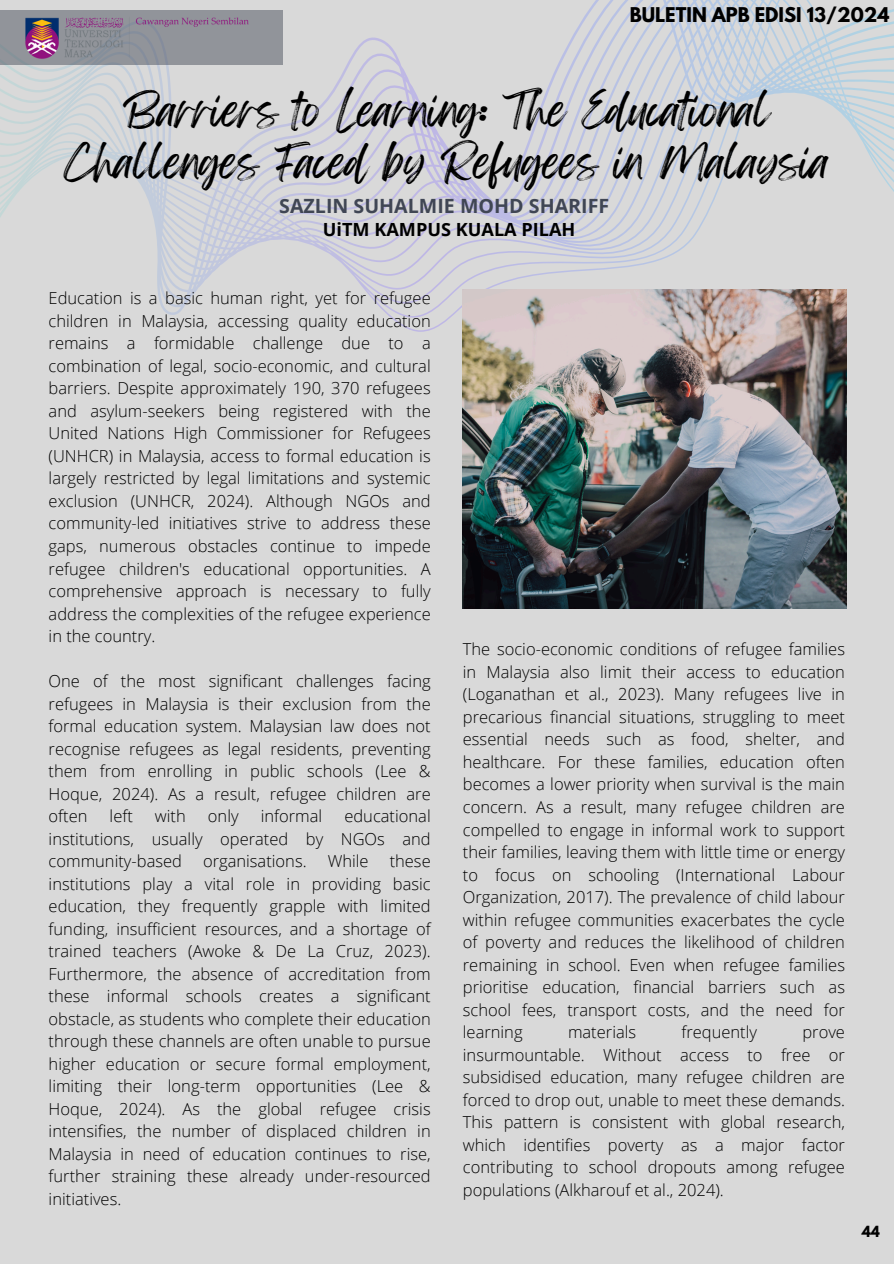
<style>
.page{position:relative;width:894px;height:1264px;background:#fff}
.page>*{position:absolute;margin:0;border:0;box-sizing:border-box;transform-origin:0 0}
.t1{font:38.85px/51.8px "Feeling Passionate";color:#000;text-align:center}
.t2{font:700 19.65px "Open Sans";color:#404654}
.t3{font:700 18.15px "Open Sans";color:#000}
.t4{font:700 18px "League Spartan";color:#000}
.t5{font:300 16.5px/22.5px "Open Sans";color:#000;text-align:justify}
.t6{font:700 13.65px "League Spartan";color:#000}
</style>
<div class="page">
<div style="left:0;top:0;width:893px;height:1263px;background:#d9d9d9"></div>
<svg style="left:0;top:0;width:893px;height:332px"></svg>
<div style="left:0;top:11px;width:282px;height:54px;background:#91949a"></div>
<img style="left:5px;top:7px;width:260px;height:62px">
<img style="left:463px;top:289px;width:383px;height:320px">
<p class="t4" style="left:629px;top:6px;width:261px">BULETIN APB EDISI 13/2024</p>
<h2 class="t1" style="left:64px;top:86px;width:766px">Barriers to Learning: The Educational<br>Challenges Faced by Refugees in Malaysia</h2>
<h1 class="t2" style="left:279px;top:192px;width:331px">SAZLIN SUHALMIE MOHD SHARIFF</h1>
<h2 class="t3" style="left:323px;top:217px;width:254px">UiTM KAMPUS KUALA PILAH</h2>
<h3 class="t5" style="left:49px;top:287px;width:383px">Education is a basic human right, yet for refugee children in Malaysia, accessing quality education remains a formidable challenge due to a combination of legal, socio-economic, and cultural barriers. Despite approximately 190, 370 refugees and asylum-seekers being registered with the United Nations High Commissioner for Refugees (UNHCR) in Malaysia, access to formal education is largely restricted by legal limitations and systemic exclusion (UNHCR, 2024). Although NGOs and community-led initiatives strive to address these gaps, numerous obstacles continue to impede refugee children's educational opportunities. A comprehensive approach is necessary to fully address the complexities of the refugee experience in the country.</h3>
<p class="t5" style="left:49px;top:669px;width:383px">One of the most significant challenges facing refugees in Malaysia is their exclusion from the formal education system. Malaysian law does not recognise refugees as legal residents, preventing them from enrolling in public schools (Lee &amp; Hoque, 2024). As a result, refugee children are often</p>
<p class="t5" style="left:110px;top:804px;width:25px">left</p>
<p class="t5" style="left:155px;top:804px;width:32px">with</p>
<p class="t5" style="left:208px;top:804px;width:32px">only</p>
<p class="t5" style="left:261px;top:804px;width:63px">informal</p>
<p class="t5" style="left:49px;top:804px;width:383px;text-indent:296px">educational institutions, usually operated by NGOs and community-based</p>
<p class="t5" style="left:49px;top:849px;width:383px;text-indent:341px">these institutions play a vital role in providing basic education, they frequently grapple with limited funding, insufficient resources, and a shortage of trained teachers (Awoke &amp; De La Cruz, 2023).<br>Furthermore, the absence of accreditation from these informal schools creates a significant obstacle, as students who complete their education through these channels are often unable to pursue higher education or secure formal employment, limiting their long-term opportunities (Lee &amp; Hoque, 2024). As the global refugee crisis intensifies, the number of displaced children in Malaysia in need of education continues to rise, further straining these already under-resourced initiatives.</p>
<p class="t5" style="left:203px;top:849px;width:105px">organisations.</p>
<p class="t5" style="left:327px;top:849px;width:42px">While</p>
<p class="t5" style="left:463px;top:637px;width:383px">The socio-economic conditions of refugee families in Malaysia also limit their access to education (Loganathan et al., 2023). Many refugees live in precarious financial situations, struggling to meet essential needs such as food, shelter, and healthcare. For these families, education often becomes a lower priority when survival is the main concern. As a result, many refugee children are compelled to engage in informal work to support their families, leaving them with little time or energy to focus on schooling (International Labour Organization, 2017). The prevalence of child labour within refugee communities exacerbates the cycle of poverty and reduces the likelihood of children remaining in school. Even when refugee families prioritise education, financial barriers such as school fees, transport costs, and the need for learning</p>
<p class="t5" style="left:568px;top:1020px;width:70px">materials</p>
<p class="t5" style="left:681px;top:1020px;width:77px">frequently</p>
<p class="t5" style="left:463px;top:1020px;width:383px;text-indent:339px">prove insurmountable. Without access to free or subsidised education, many refugee children are forced to drop out, unable to meet these demands.<br>This pattern is consistent with global research, which identifies poverty as a major factor contributing to school dropouts among refugee populations (Alkharouf et al., 2024).</p>
<p class="t6" style="left:861px;top:1224px;width:20px">44</p>
</div>
